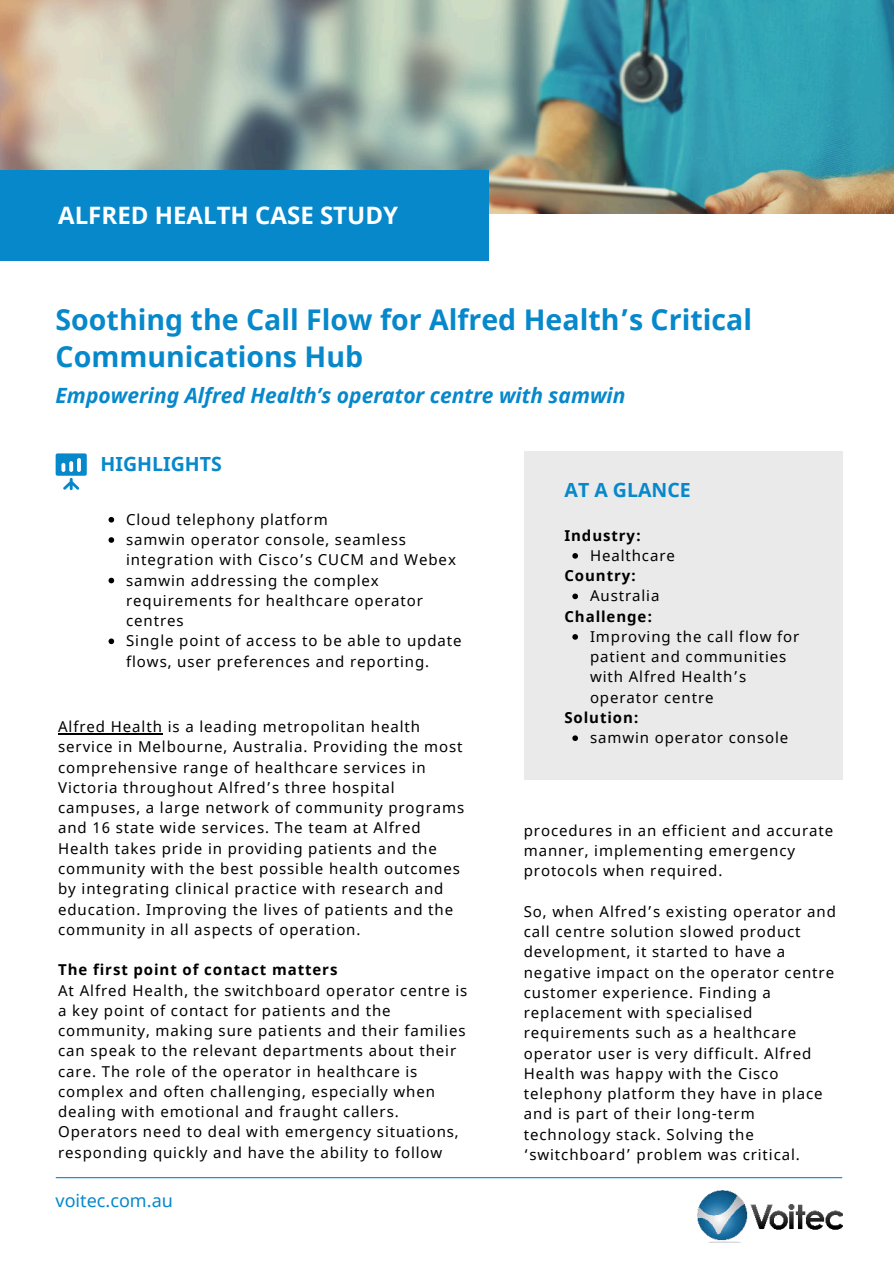
<style>
.page{position:relative;width:894px;height:1264px;background:#fff}
.page>*{position:absolute;margin:0;border:0;box-sizing:border-box;transform-origin:0 0}
.t1{font:700 28.5px/37px "Noto Sans";color:#0688cb}
.t2{font:700 24px "Noto Sans";color:#fff}
.t3{font:italic 700 21px "Noto Sans";color:#0688cb}
.t4{font:700 19.5px "Noto Sans";color:#0688cb}
.t5{font:18px "Noto Sans";color:#0688cb}
.t6{font:15px/20.2px "Noto Sans";letter-spacing:.06em;color:#000}
.t7{font:700 15px "Noto Sans";letter-spacing:.06em;color:#000}
</style>
<div class="page">
<img style="left:0;top:0;width:892px;height:214px">
<div style="left:0;top:170px;width:488px;height:91px;background:#0688cb"></div>
<div style="left:523px;top:451px;width:319px;height:328px;background:#eaeaea"></div>
<svg style="left:56px;top:453px;width:31px;height:37px"></svg>
<hr style="left:56px;top:1177px;width:785px;height:1px;background:#0688cb">
<img style="left:697px;top:1190px;width:145px;height:52px">
<hr style="left:58px;top:733px;width:105px;height:1px;background:#000">
<svg style="left:108px;top:517px;width:6px;height:5px"></svg>
<svg style="left:108px;top:537px;width:6px;height:6px"></svg>
<svg style="left:108px;top:577px;width:6px;height:6px"></svg>
<svg style="left:108px;top:638px;width:6px;height:6px"></svg>
<svg style="left:572px;top:553px;width:6px;height:5px"></svg>
<svg style="left:572px;top:593px;width:6px;height:6px"></svg>
<svg style="left:572px;top:634px;width:6px;height:5px"></svg>
<svg style="left:572px;top:735px;width:6px;height:6px"></svg>
<h2 class="t2" style="left:58px;top:198px;width:341px">ALFRED HEALTH CASE STUDY</h2>
<h1 class="t1" style="left:56px;top:301px;width:697px">Soothing the Call Flow for Alfred Health’s Critical<br>Communications Hub</h1>
<h3 class="t3" style="left:56px;top:380px;width:571px">Empowering Alfred Health’s operator centre with samwin</h3>
<h3 class="t4" style="left:101px;top:450px;width:123px">HIGHLIGHTS</h3>
<p class="t6" style="left:126px;top:510px;width:337px">Cloud telephony platform<br>samwin operator console, seamless integration with Cisco’s CUCM and Webex samwin addressing the complex requirements for healthcare operator centres<br>Single point of access to be able to update flows, user preferences and reporting.</p>
<p class="t6" style="left:58px;top:717px;width:407px">Alfred Health is a leading metropolitan health service in Melbourne, Australia. Providing the most comprehensive range of healthcare services in Victoria throughout Alfred’s three hospital campuses, a large network of community programs and 16 state wide services. The team at Alfred Health takes pride in providing patients and the community with the best possible health outcomes by integrating clinical practice with research and education. Improving the lives of patients and the community in all aspects of operation.</p>
<p class="t7" style="left:58px;top:959px;width:281px">The first point of contact matters</p>
<p class="t6" style="left:58px;top:980px;width:410px">At Alfred Health, the switchboard operator centre is a key point of contact for patients and the community, making sure patients and their families can speak to the relevant departments about their care. The role of the operator in healthcare is complex and often challenging, especially when dealing with emotional and fraught callers.<br>Operators need to deal with emergency situations, responding quickly and have the ability to follow</p>
<p class="t5" style="left:56px;top:1188px;width:119px">voitec.com.au</p>
<h3 class="t4" style="left:564px;top:476px;width:128px">AT A GLANCE</h3>
<p class="t7" style="left:564px;top:524px;width:78px">Industry:</p>
<p class="t6" style="left:590px;top:546px;width:86px">Healthcare</p>
<p class="t7" style="left:564px;top:565px;width:73px">Country:</p>
<p class="t6" style="left:590px;top:586px;width:71px">Australia</p>
<p class="t7" style="left:564px;top:605px;width:89px">Challenge:</p>
<p class="t6" style="left:590px;top:627px;width:211px">Improving the call flow for patient and communities with Alfred Health’s operator centre</p>
<p class="t7" style="left:564px;top:707px;width:76px">Solution:</p>
<p class="t6" style="left:590px;top:728px;width:200px">samwin operator console</p>
<p class="t6" style="left:523px;top:820px;width:311px">procedures in an efficient and accurate manner, implementing emergency protocols when required.</p>
<p class="t6" style="left:523px;top:901px;width:313px">So, when Alfred’s existing operator and call centre solution slowed product development, it started to have a negative impact on the operator centre customer experience. Finding a replacement with specialised requirements such as a healthcare operator user is very difficult. Alfred Health was happy with the Cisco telephony platform they have in place and is part of their long-term technology stack. Solving the ‘switchboard’ problem was critical.</p>
</div>
